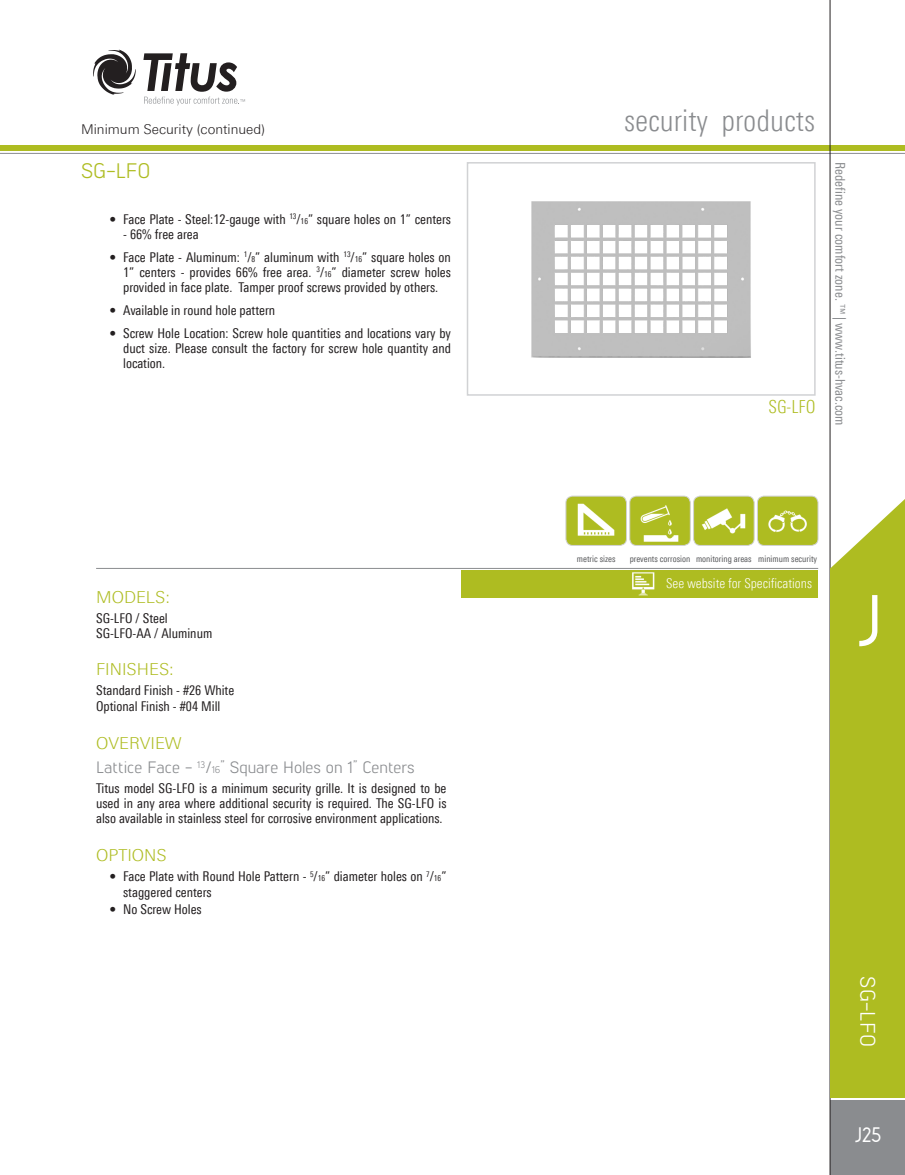
<style>
.page{position:relative;width:905px;height:1175px;background:#fff}
.page>*{position:absolute;margin:0;border:0;box-sizing:border-box;transform-origin:0 0}
.t1{font:500 72px "Lintel";color:#fff}
.t2{font:300 condensed 30px "LT Univers";color:#8a8c8f}
.catalog_model_-_righ{font:21px "Lintel";color:#fff}
.catalog_title_-_prod{font:21px "Lintel";color:#aebc21}
.t3{font:500 21px "Lintel";color:#fff}
.model_name_-_2017{font:300 condensed 18px "LT Univers";color:#aebc21}
.catalog_-_overview_s{font:16.5px "Lintel";color:#8a8c8f}
.Titus_heading_3_2017{font:300 16.5px "LT Univers Basic";color:#aebc21}
.Paragraph{font:condensed 13.5px/15px "LT Univers";color:#231f20;text-align:justify}
.t4{font:condensed 13.5px "LT Univers";color:#8a8c8f}
.catalog_web_specific{font:300 condensed 13.5px "LT Univers";color:#fff}
.figure_text_2017{font:300 13.5px "LT Univers Basic";color:#231f20}
.Icons_2017{font:condensed 9px "LT Univers";color:#57585a}
.s1{font-size:8.25px}
.s2{font-size:9.75px}
</style>
<div class="page">
<svg style="left:93px;top:50px;width:43px;height:45px"></svg>
<svg style="left:143px;top:53px;width:102px;height:52px"></svg>
<hr style="left:0;top:153px;width:904px;height:1px;background:#8a8c8f">
<div style="left:0;top:146px;width:904px;height:5px;background:#aebc21"></div>
<div style="left:830px;top:1100px;width:74px;height:74px;background:#8a8c8f"></div>
<hr style="left:829px;top:0;width:1px;height:1174px;background:#231f20">
<div style="left:830px;top:568px;width:74px;height:529px;background:#aebc21"></div>
<svg style="left:830px;top:492px;width:74px;height:76px"></svg>
<div style="left:757px;top:496px;width:61px;height:49px;background:#aebc21;border-radius:7px"></div>
<img style="left:768px;top:510px;width:39px;height:23px">
<div style="left:757px;top:496px;width:61px;height:50px;border:1px solid #d1d2d4;border-radius:7px"></div>
<div style="left:693px;top:496px;width:61px;height:49px;background:#aebc21;border-radius:7px"></div>
<img style="left:701px;top:508px;width:45px;height:26px">
<div style="left:693px;top:496px;width:61px;height:50px;border:1px solid #d1d2d4;border-radius:7px"></div>
<div style="left:629px;top:496px;width:61px;height:49px;background:#aebc21;border-radius:7px"></div>
<img style="left:640px;top:505px;width:39px;height:37px">
<div style="left:629px;top:496px;width:61px;height:50px;border:1px solid #d1d2d4;border-radius:7px"></div>
<hr style="left:96px;top:568px;width:722px;height:1px;background:#8a8c8f">
<div style="left:566px;top:496px;width:60px;height:49px;background:#aebc21;border-radius:7px"></div>
<img style="left:577px;top:503px;width:38px;height:33px">
<div style="left:565px;top:496px;width:62px;height:50px;border:1px solid #d1d2d4;border-radius:7px"></div>
<div style="left:461px;top:570px;width:357px;height:28px;background:#aebc21"></div>
<img style="left:632px;top:572px;width:23px;height:24px">
<img style="left:531px;top:201px;width:220px;height:157px">
<div style="left:467px;top:162px;width:348px;height:234px;border:2px solid #d1d2d4"></div>
<p class="figure_text_2017" style="left:81px;top:121px;width:186px">Minimum Security (continued)</p>
<p class="catalog_title_-_prod" style="left:81px;top:156px;width:71px">SG-LFO</p>
<p class="Paragraph" style="left:110px;top:211px;width:343px">• Face Plate - Steel:12-gauge with <sup>13</sup>/<span class="s1">16</span>” square holes on 1” centers</p>
<p class="Paragraph" style="left:123px;top:226px;width:77px">- 66% free area</p>
<p class="Paragraph" style="left:123px;top:249px;width:329px;text-indent:-14px">• Face Plate - Aluminum: <sup>1</sup>/<span class="s1">8</span>” aluminum with <sup>13</sup>/<span class="s1">16</span>” square holes on 1” centers - provides 66% free area. <sup>3</sup>/<span class="s1">16</span>” diameter screw holes provided in face plate. Tamper proof screws provided by others.</p>
<p class="Paragraph" style="left:110px;top:302px;width:167px">• Available in round hole pattern</p>
<p class="Paragraph" style="left:123px;top:325px;width:329px;text-indent:-14px">• Screw Hole Location: Screw hole quantities and locations vary by duct size. Please consult the factory for screw hole quantity and location.</p>
<p class="Titus_heading_3_2017" style="left:96px;top:587px;width:75px">MODELS:</p>
<p class="Paragraph" style="left:96px;top:610px;width:73px">SG-LFO / Steel</p>
<p class="Paragraph" style="left:96px;top:625px;width:118px">SG-LFO-AA / Aluminum</p>
<p class="Titus_heading_3_2017" style="left:96px;top:660px;width:79px">FINISHES:</p>
<p class="Paragraph" style="left:96px;top:682px;width:140px">Standard Finish - #26 White</p>
<p class="Paragraph" style="left:96px;top:699px;width:126px">Optional Finish - #04 Mill</p>
<p class="Titus_heading_3_2017" style="left:96px;top:733px;width:87px">OVERVIEW</p>
<p class="catalog_-_overview_s" style="left:96px;top:756px;width:320px">Lattice Face - <sup>13</sup>/<span class="s2">16</span>” Square Holes on 1” Centers</p>
<p class="Paragraph" style="left:96px;top:780px;width:352px">Titus model SG-LFO is a minimum security grille. It is designed to be used in any area where additional security is required. The SG-LFO is also available in stainless steel for corrosive environment applications.</p>
<p class="Titus_heading_3_2017" style="left:96px;top:845px;width:72px">OPTIONS</p>
<p class="Paragraph" style="left:123px;top:869px;width:325px;text-indent:-14px">• Face Plate with Round Hole Pattern - <sup>5</sup>/<span class="s1">16</span>” diameter holes on <sup>7</sup>/<span class="s1">16</span>” staggered centers</p>
<p class="Paragraph" style="left:110px;top:901px;width:94px">• No Screw Holes</p>
<h2 class="t2" style="left:624px;top:103px;width:192px">security products</h2>
<p class="model_name_-_2017" style="left:768px;top:396px;width:49px">SG-LFO</p>
<p class="t4" style="left:848px;top:162px;width:265px;rotate:90deg">Redefine your comfort zone. ™ | www.titus-hvac.com</p>
<p class="Icons_2017" style="left:560px;top:553px;width:57px">suicide deterrent</p>
<p class="Icons_2017" style="left:577px;top:553px;width:40px">metric sizes</p>
<p class="Icons_2017" style="left:629px;top:553px;width:62px">prevents corrosion</p>
<p class="Icons_2017" style="left:696px;top:553px;width:57px">monitoring areas</p>
<p class="Icons_2017" style="left:758px;top:553px;width:60px">minimum security</p>
<p class="catalog_web_specific" style="left:666px;top:575px;width:147px">See website for Specifications</p>
<h1 class="t1" style="left:855px;top:573px;width:27px">J</h1>
<p class="catalog_model_-_righ" style="left:882px;top:976px;width:72px;rotate:90deg">SG-LFO</p>
<h3 class="t3" style="left:854px;top:1121px;width:29px">J25</h3>
</div>
